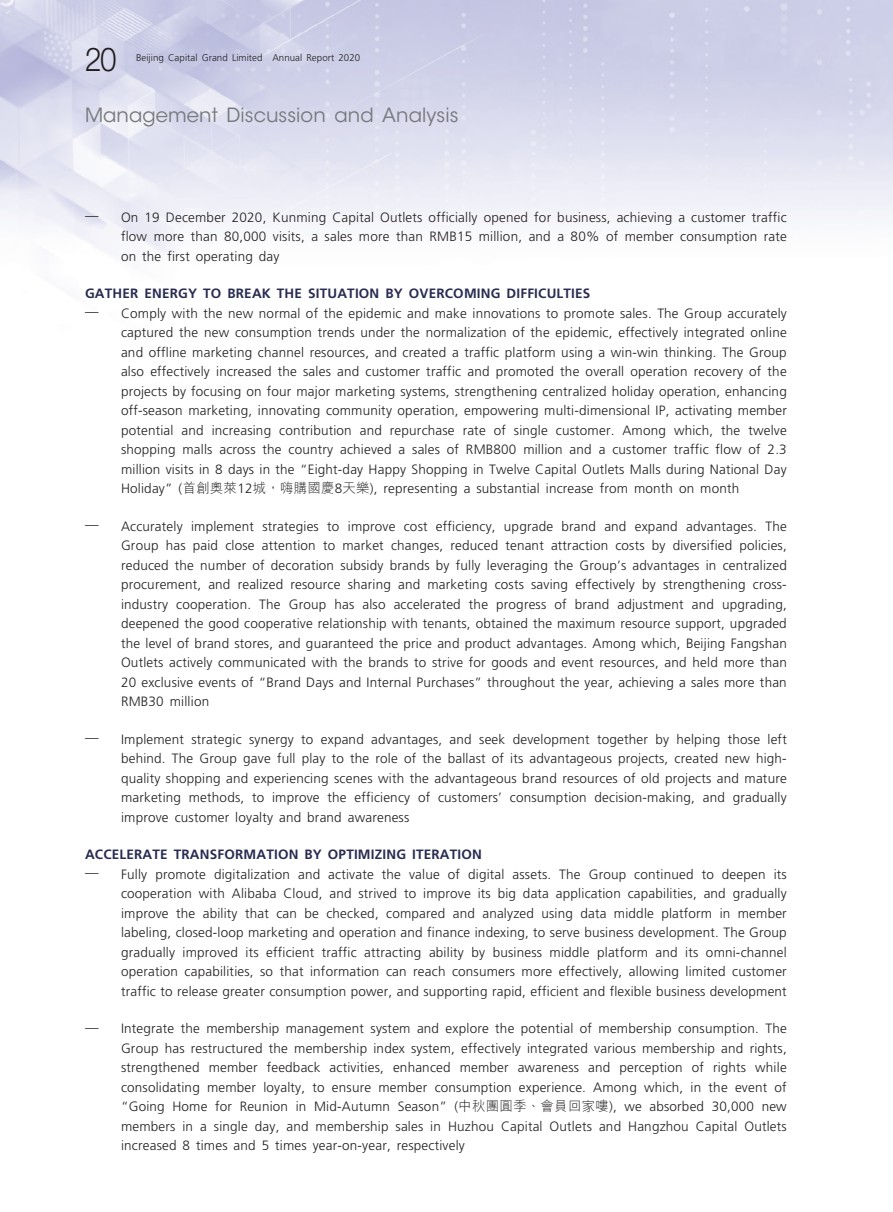
<style>
.page{position:relative;width:893px;height:1212px;background:#fff}
.page>*{position:absolute;margin:0;border:0;box-sizing:border-box;transform-origin:0 0}
.t1{font:300 33px "Helvetica Neue LT Std";color:#231f20;scale:.9 1}
.t2{font:19.5px "ITC Avant Garde Std";letter-spacing:.005em;color:#76787b}
._07_IN0{font:300 13.5px/19.5px "Frutiger LT Std";letter-spacing:.015em;color:#231f20;text-align:justify}
._04___H2{font:700 13.5px "Frutiger LT Std";letter-spacing:.015em;color:#2a2c51}
.t3{font:300 9.75px "Frutiger LT Std";letter-spacing:.005em;color:#231f20}
.s1{font-family:"M Hei HK"}
</style>
<div class="page">
<img style="left:0;top:0;width:893px;height:253px">
<h1 class="t1" style="left:85px;top:39px;width:37px">20</h1>
<h2 class="t2" style="left:85px;top:103px;width:375px">Management Discussion and Analysis</h2>
<p class="t3" style="left:136px;top:52px;width:226px">Beijing Capital Grand Limited Annual Report 2020</p>
<p class="_07_IN0" style="left:121px;top:207px;width:667px;text-indent:-36px">— On 19 December 2020, Kunming Capital Outlets officially opened for business, achieving a customer traffic flow more than 80,000 visits, a sales more than RMB15 million, and a 80% of member consumption rate on the first operating day</p>
<p class="_04___H2" style="left:85px;top:286px;width:507px">GATHER ENERGY TO BREAK THE SITUATION BY OVERCOMING DIFFICULTIES</p>
<p class="_07_IN0" style="left:121px;top:303px;width:667px;text-indent:-36px">— Comply with the new normal of the epidemic and make innovations to promote sales. The Group accurately captured the new consumption trends under the normalization of the epidemic, effectively integrated online and offline marketing channel resources, and created a traffic platform using a win-win thinking. The Group also effectively increased the sales and customer traffic and promoted the overall operation recovery of the projects by focusing on four major marketing systems, strengthening centralized holiday operation, enhancing off-season marketing, innovating community operation, empowering multi-dimensional IP, activating member potential and increasing contribution and repurchase rate of single customer. Among which, the twelve shopping malls across the country achieved a sales of RMB800 million and a customer traffic flow of 2.3 million visits in 8 days in the “Eight-day Happy Shopping in Twelve Capital Outlets Malls during National Day Holiday” (<span class="s1">首創奧萊</span>12<span class="s1">城，嗨購國慶</span>8<span class="s1">天樂</span>), representing a substantial increase from month on month</p>
<p class="_07_IN0" style="left:121px;top:516px;width:667px;text-indent:-36px">— Accurately implement strategies to improve cost efficiency, upgrade brand and expand advantages. The Group has paid close attention to market changes, reduced tenant attraction costs by diversified policies, reduced the number of decoration subsidy brands by fully leveraging the Group’s advantages in centralized procurement, and realized resource sharing and marketing costs saving effectively by strengthening cross&shy;industry cooperation. The Group has also accelerated the progress of brand adjustment and upgrading, deepened the good cooperative relationship with tenants, obtained the maximum resource support, upgraded the level of brand stores, and guaranteed the price and product advantages. Among which, Beijing Fangshan Outlets actively communicated with the brands to strive for goods and event resources, and held more than 20 exclusive events of “Brand Days and Internal Purchases” throughout the year, achieving a sales more than RMB30 million</p>
<p class="_07_IN0" style="left:121px;top:729px;width:667px;text-indent:-36px">— Implement strategic synergy to expand advantages, and seek development together by helping those left behind. The Group gave full play to the role of the ballast of its advantageous projects, created new high&shy;quality shopping and experiencing scenes with the advantageous brand resources of old projects and mature marketing methods, to improve the efficiency of customers’ consumption decision-making, and gradually improve customer loyalty and brand awareness</p>
<p class="_04___H2" style="left:85px;top:847px;width:398px">ACCELERATE TRANSFORMATION BY OPTIMIZING ITERATION</p>
<p class="_07_IN0" style="left:121px;top:864px;width:667px;text-indent:-36px">— Fully promote digitalization and activate the value of digital assets. The Group continued to deepen its cooperation with Alibaba Cloud, and strived to improve its big data application capabilities, and gradually improve the ability that can be checked, compared and analyzed using data middle platform in member labeling, closed-loop marketing and operation and finance indexing, to serve business development. The Group gradually improved its efficient traffic attracting ability by business middle platform and its omni-channel operation capabilities, so that information can reach consumers more effectively, allowing limited customer traffic to release greater consumption power, and supporting rapid, efficient and flexible business development</p>
<p class="_07_IN0" style="left:121px;top:1019px;width:667px;text-indent:-36px">— Integrate the membership management system and explore the potential of membership consumption. The Group has restructured the membership index system, effectively integrated various membership and rights, strengthened member feedback activities, enhanced member awareness and perception of rights while consolidating member loyalty, to ensure member consumption experience. Among which, in the event of “Going Home for Reunion in Mid-Autumn Season” (<span class="s1">中秋團圓季、會員回家嘍</span>), we absorbed 30,000 new members in a single day, and membership sales in Huzhou Capital Outlets and Hangzhou Capital Outlets increased 8 times and 5 times year-on-year, respectively</p>
</div>
